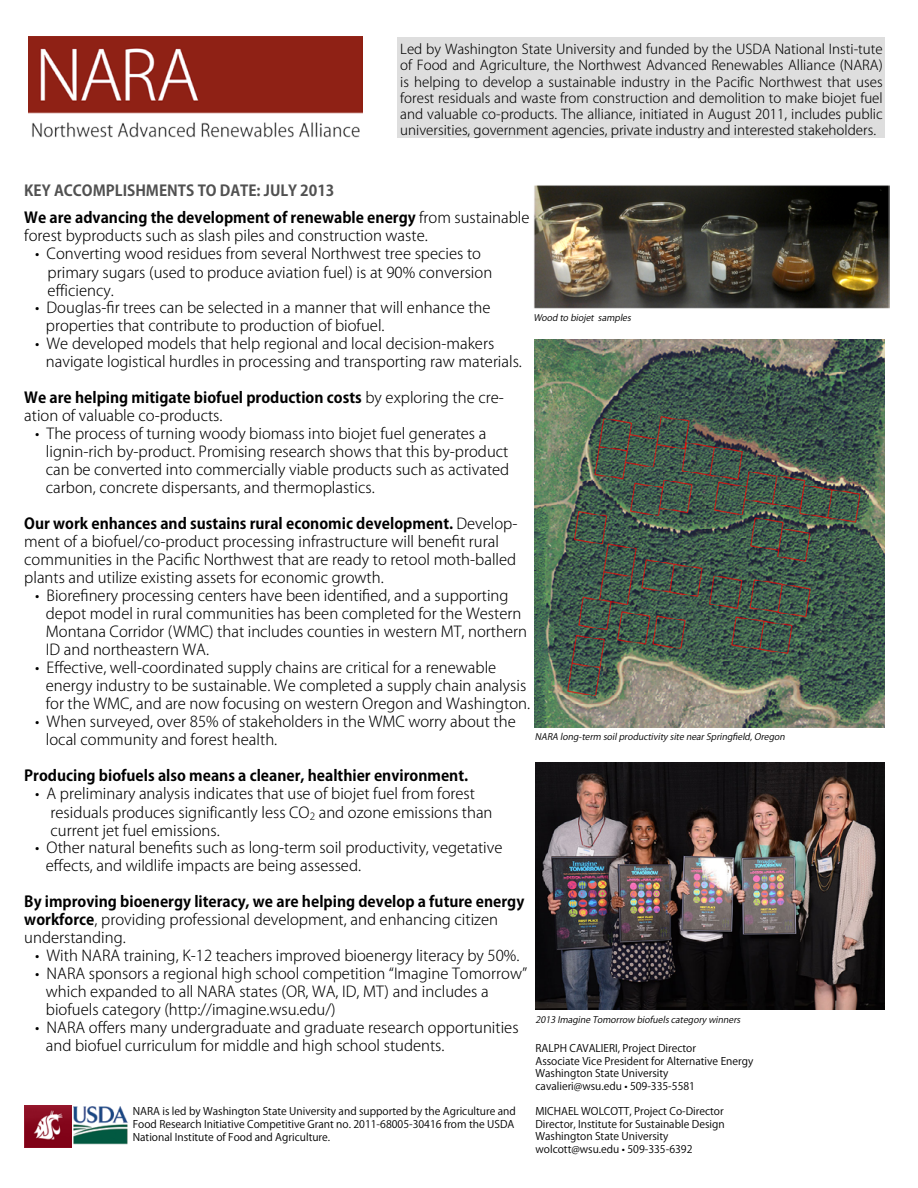
<style>
.page{position:relative;width:918px;height:1188px;background:#fff}
.page>*{position:absolute;margin:0;border:0;box-sizing:border-box;transform-origin:0 0}
.t1{font:300 15px/18px "Koz Go Pr 6 N";color:#000}
.t2{font:700 15px/18px "Koz Go Pr 6 N";color:#000}
.t3{font:300 13.5px/16.2px "Koz Go Pr 6 N";color:#000;text-align:justify}
.t4{font:10.5px/12.6px "Koz Go Pr 6 N";color:#000}
.t5{font:italic 9px "Koz Go Pr 6 N";color:#000}
.s1{color:#515151}
.s2{font-weight:300}
.s3{font-weight:700}
</style>
<div class="page">
<img style="left:29px;top:37px;width:334px;height:100px">
<img style="left:74px;top:1107px;width:54px;height:38px">
<img style="left:24px;top:1106px;width:47px;height:41px">
<div style="left:398px;top:37px;width:487px;height:101px;background:#dedede"></div>
<img style="left:536px;top:762px;width:348px;height:247px">
<img style="left:535px;top:339px;width:350px;height:388px">
<img style="left:534px;top:185px;width:355px;height:123px">
<p class="t3" style="left:400px;top:42px;width:484px">Led by Washington State University and funded by the USDA National Insti-tute of Food and Agriculture, the Northwest Advanced Renewables Alliance (NARA) is helping to develop a sustainable industry in the Pacific Northwest that uses forest residuals and waste from construction and demolition to make biojet fuel and valuable co-products. The alliance, initiated in August 2011, includes public universities, government agencies, private industry and interested stakeholders.</p>
<p class="t2" style="left:24px;top:177px;width:507px;line-height:27px"><span class="s1">Key Accomplishments to Date: July 2013<br></span>We are advancing the development of renewable energy <span class="s2">from sustainable</span></p>
<p class="t1" style="left:24px;top:227px;width:405px">forest byproducts such as slash piles and construction waste.</p>
<p class="t1" style="left:48px;top:245px;width:446px;text-indent:-13px">• Converting wood residues from several Northwest tree species to primary sugars (used to produce aviation fuel) is at 90% conversion efficiency.</p>
<p class="t1" style="left:46px;top:299px;width:446px;text-indent:-11px">• Douglas-fir trees can be selected in a manner that will enhance the properties that contribute to production of biofuel.</p>
<p class="t1" style="left:46px;top:335px;width:478px;text-indent:-11px">• We developed models that help regional and local decision-makers navigate logistical hurdles in processing and transporting raw materials.</p>
<p class="t1" style="left:24px;top:389px;width:481px"><span class="s3">We are helping mitigate biofuel production costs</span> by exploring the cre&shy;ation of valuable co-products.</p>
<p class="t1" style="left:46px;top:425px;width:465px;text-indent:-11px">• The process of turning woody biomass into biojet fuel generates a lignin-rich by-product. Promising research shows that this by-product can be converted into commercially viable products such as activated carbon, concrete dispersants, and thermoplastics.</p>
<p class="t1" style="left:24px;top:515px;width:495px"><span class="s3">Our work enhances and sustains rural economic development.</span> Develop&shy;ment of a biofuel/co-product processing infrastructure will benefit rural communities in the Pacific Northwest that are ready to retool moth-balled plants and utilize existing assets for economic growth.</p>
<p class="t1" style="left:46px;top:587px;width:483px;text-indent:-11px">• Biorefinery processing centers have been identified, and a supporting depot model in rural communities has been completed for the Western Montana Corridor (WMC) that includes counties in western MT, northern ID and northeastern WA.</p>
<p class="t1" style="left:46px;top:659px;width:486px;text-indent:-11px">• Effective, well-coordinated supply chains are critical for a renewable energy industry to be sustainable. We completed a supply chain analysis for the WMC, and are now focusing on western Oregon and Washington.</p>
<p class="t1" style="left:46px;top:713px;width:471px;text-indent:-11px">• When surveyed, over 85% of stakeholders in the WMC worry about the local community and forest health.</p>
<p class="t2" style="left:24px;top:767px;width:445px">Producing biofuels also means a cleaner, healthier environment.</p>
<p class="t1" style="left:50px;top:785px;width:444px;text-indent:-15px">• A preliminary analysis indicates that use of biojet fuel from forest residuals produces significantly less CO<sub>2</sub> and ozone emissions than current jet fuel emissions.</p>
<p class="t1" style="left:46px;top:839px;width:458px;text-indent:-11px">• Other natural benefits such as long-term soil productivity, vegetative effects, and wildlife impacts are being assessed.</p>
<p class="t2" style="left:24px;top:893px;width:502px">By improving bioenergy literacy, we are helping develop a future energy workforce<span class="s2">, providing professional development, and enhancing citizen understanding.</span></p>
<p class="t1" style="left:35px;top:947px;width:486px">• With NARA training, K-12 teachers improved bioenergy literacy by 50%.</p>
<p class="t1" style="left:46px;top:965px;width:483px;text-indent:-11px">• NARA sponsors a regional high school competition “Imagine Tomorrow” which expanded to all NARA states (OR, WA, ID, MT) and includes a biofuels category (http://imagine.wsu.edu/)</p>
<p class="t1" style="left:46px;top:1019px;width:474px;text-indent:-11px">• NARA offers many undergraduate and graduate research opportunities and biofuel curriculum for middle and high school students.</p>
<p class="t5" style="left:533px;top:312px;width:102px">Wood to biojet samples</p>
<p class="t5" style="left:535px;top:731px;width:254px">NARA long-term soilproductivitysitenearSpringfield,Oregon</p>
<p class="t5" style="left:536px;top:1015px;width:209px">2013ImagineTomorrow biofuelscategorywinners</p>
<p class="t4" style="left:536px;top:1042px;width:219px">RALPH CAVALIERI, Project Director<br>Associate Vice President for Alternative Energy Washington State University cavalieri@wsu.edu • 509-335-5581</p>
<p class="t4" style="left:536px;top:1105px;width:191px">MICHAEL WOLCOTT, Project Co-Director Director, Institute for Sustainable Design Washington State University wolcott@wsu.edu • 509-335-6392</p>
<p class="t4" style="left:133px;top:1105px;width:385px">NARA is led by Washington State University and supported by the Agriculture and<br>Food Research Initiative Competitive Grant no. 2011-68005-30416 from the USDA<br>National Institute of Food and Agriculture.</p>
</div>
